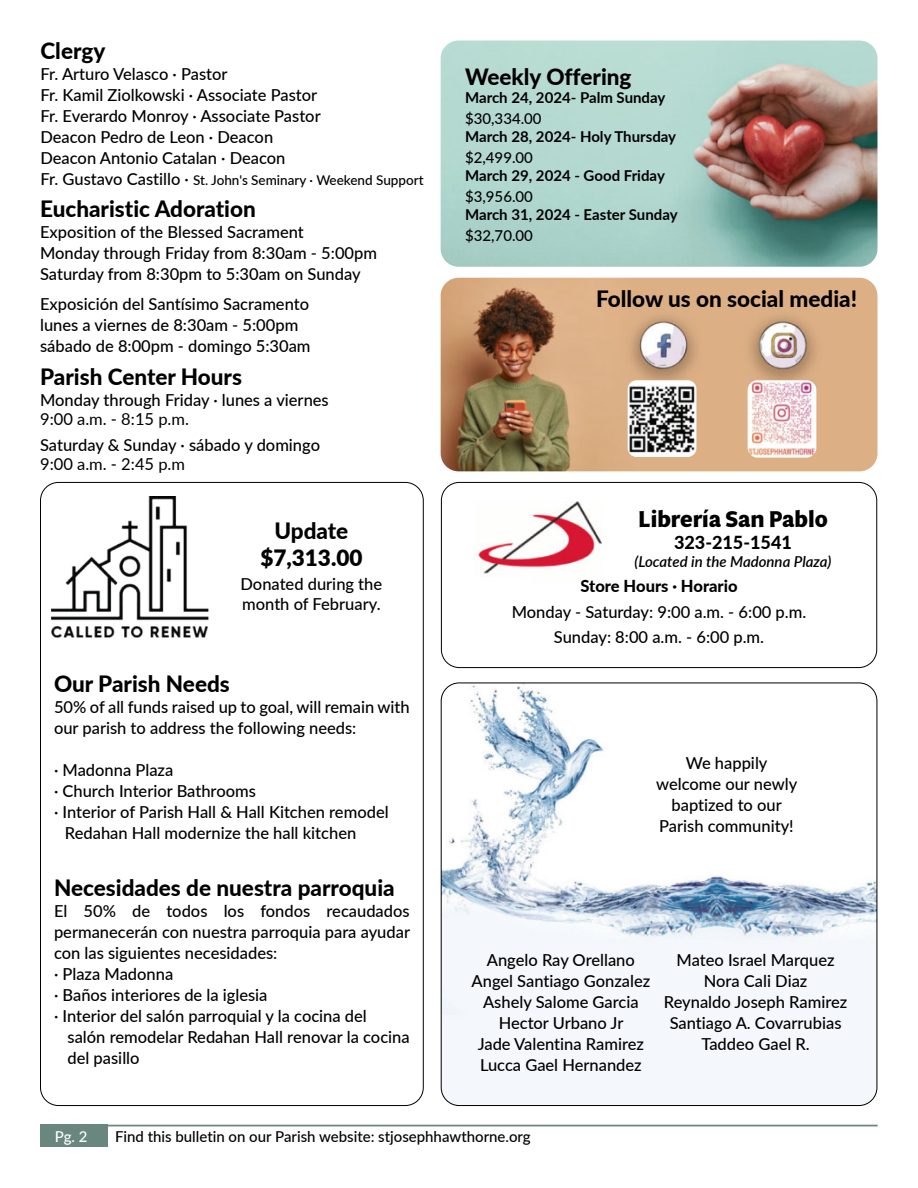
<style>
.page{position:relative;width:918px;height:1188px;background:#fff}
.page>*{position:absolute;margin:0;border:0;box-sizing:border-box;transform-origin:0 0}
.t1{font:800 22.5px "Lato";color:#000}
.t2{font:700 22.5px "Multi Display";color:#000}
.t3{font:900 22.5px "Lato";color:#000}
.t4{font:800 18px "Lato";color:#000}
.t5{font:500 16.5px/21px "Cvtmky Lato";color:#000}
.t6{font:16.5px "Lato";color:#000}
.t7{font:800 16.5px "Lato";color:#000}
.t8{font:700 15px "Lato";color:#000}
.t9{font:500 15px "Mtgmvs Lato";color:#000}
.t10{font:500 15px "Cvtmky Lato";color:#000}
.t11{font:italic 600 15px "Lato";color:#000}
.t12{font:500 15px "Cvtmky Lato";color:#fff}
.t13{font:500 13.5px "Cvtmky Lato";color:#000}
.s1{font-size:16.5px}
</style>
<div class="page">
<div style="left:41px;top:1125px;width:67px;height:22px;background:#69877f"></div>
<hr style="left:108px;top:1125px;width:770px;height:1px;background:#69877f">
<img style="left:441px;top:40px;width:437px;height:227px">
<img style="left:441px;top:278px;width:437px;height:193px">
<img style="left:748px;top:380px;width:68px;height:78px">
<img style="left:628px;top:380px;width:68px;height:77px">
<img style="left:52px;top:497px;width:157px;height:141px">
<img style="left:441px;top:683px;width:436px;height:423px">
<img style="left:475px;top:501px;width:127px;height:73px">
<div style="left:441px;top:482px;width:436px;height:186px;border:1px solid #000;border-radius:18px"></div>
<h1 class="t1" style="left:41px;top:34px;width:66px">Clergy</h1>
<p class="t5" style="left:41px;top:62px;width:282px">Fr. Arturo Velasco · Pastor<br>Fr. Kamil Ziolkowski · Associate Pastor Fr. Everardo Monroy · Associate Pastor Deacon Pedro de Leon · Deacon Deacon Antonio Catalan · Deacon</p>
<p class="t13" style="left:41px;top:170px;width:385px"><span class="s1">Fr. Gustavo Castillo ·</span> St. John's Seminary · Weekend Support</p>
<h1 class="t1" style="left:40px;top:192px;width:217px">Eucharistic Adoration</h1>
<p class="t5" style="left:40px;top:221px;width:338px">Exposition of the Blessed Sacrament<br>Monday through Friday from 8:30am - 5:00pm<br>Saturday from 8:30pm to 5:30am on Sunday</p>
<p class="t5" style="left:40px;top:293px;width:272px">Exposición del Santísimo Sacramento lunes a viernes de 8:30am - 5:00pm sábado de 8:00pm - domingo 5:30am</p>
<h1 class="t1" style="left:40px;top:360px;width:203px">Parish Center Hours</h1>
<p class="t5" style="left:40px;top:389px;width:290px">Monday through Friday · lunes a viernes</p>
<p class="t6" style="left:40px;top:408px;width:150px">9:00 a.m. - 8:15 p.m.</p>
<p class="t5" style="left:40px;top:434px;width:281px">Saturday &amp; Sunday · sábado y domingo</p>
<p class="t6" style="left:40px;top:453px;width:146px">9:00 a.m. - 2:45 p.m</p>
<h1 class="t1" style="left:274px;top:514px;width:75px">Update</h1>
<h1 class="t3" style="left:260px;top:541px;width:104px">$7,313.00</h1>
<p class="t5" style="left:241px;top:574px;width:143px;line-height:19.5px">Donated during the month of February.</p>
<h1 class="t1" style="left:54px;top:667px;width:177px">Our Parish Needs</h1>
<p class="t5" style="left:54px;top:696px;width:357px">50% of all funds raised up to goal, will remain with our parish to address the following needs:</p>
<p class="t5" style="left:54px;top:759px;width:121px">· Madonna Plaza</p>
<p class="t5" style="left:54px;top:780px;width:203px">· Church Interior Bathrooms</p>
<p class="t5" style="left:54px;top:801px;width:336px">· Interior of Parish Hall &amp; Hall Kitchen remodel</p>
<p class="t5" style="left:65px;top:822px;width:293px">Redahan Hall modernize the hall kitchen</p>
<h1 class="t1" style="left:54px;top:871px;width:342px">Necesidades de nuestra parroquia</h1>
<p class="t5" style="left:54px;top:900px;width:358px">El 50% de todos los fondos recaudados permanecerán con nuestra parroquia para ayudar con las siguientes necesidades:<br>· Plaza Madonna<br>· Baños interiores de la iglesia<br>· Interior del salón parroquial y la cocina del</p>
<p class="t5" style="left:68px;top:1026px;width:344px">salón remodelar Redahan Hall renovar la cocina del pasillo</p>
<h1 class="t1" style="left:465px;top:60px;width:168px">Weekly Offering</h1>
<p class="t8" style="left:465px;top:86px;width:202px">March 24, 2024- Palm Sunday</p>
<p class="t10" style="left:465px;top:107px;width:78px">$30,334.00</p>
<p class="t8" style="left:465px;top:125px;width:213px">March 28, 2024- Holy Thursday</p>
<p class="t10" style="left:465px;top:146px;width:69px">$2,499.00</p>
<p class="t8" style="left:465px;top:164px;width:201px">March 29, 2024 - Good Friday</p>
<p class="t10" style="left:465px;top:185px;width:69px">$3,956.00</p>
<p class="t8" style="left:465px;top:203px;width:214px">March 31, 2024 - Easter Sunday</p>
<p class="t10" style="left:465px;top:224px;width:69px">$32,70.00</p>
<h1 class="t1" style="left:596px;top:282px;width:263px">Follow us on social media!</h1>
<h1 class="t2" style="left:638px;top:503px;width:191px">Librería San Pablo</h1>
<p class="t4" style="left:674px;top:529px;width:119px">323-215-1541</p>
<p class="t11" style="left:634px;top:550px;width:199px">(Located in the Madonna Plaza)</p>
<p class="t7" style="left:580px;top:574px;width:159px">Store Hours · Horario</p>
<p class="t5" style="left:512px;top:598px;width:296px;line-height:25.5px;text-align:center">Monday - Saturday: 9:00 a.m. - 6:00 p.m.<br>Sunday: 8:00 a.m. - 6:00 p.m.</p>
<p class="t5" style="left:656px;top:752px;width:143px;text-align:center">We happily welcome our newly baptized to our<br>Parish community!</p>
<p class="t5" style="left:472px;top:949px;width:180px;text-align:center">Angelo Ray Orellano<br>Angel Santiago Gonzalez<br>Ashely Salome Garcia<br>Hector Urbano Jr<br>Jade Valentina Ramirez<br>Lucca Gael Hernandez</p>
<p class="t5" style="left:664px;top:949px;width:185px;text-align:center">Mateo Israel Marquez<br>Nora Cali Diaz<br>Reynaldo Joseph Ramirez<br>Santiago A. Covarrubias<br>Taddeo Gael R.</p>
<p class="t12" style="left:55px;top:1126px;width:34px">Pg. 2</p>
<p class="t9" style="left:115px;top:1126px;width:417px">Find this bulletin on our Parish website: stjosephhawthorne.org</p>
</div>
